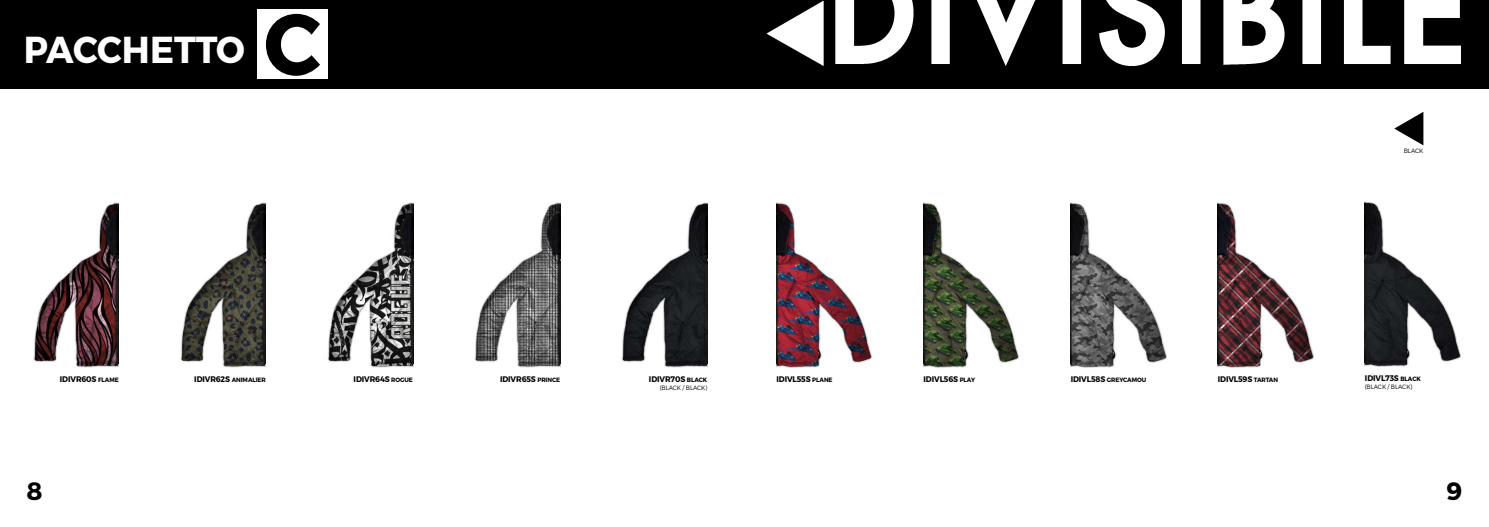
<style>
.page{position:relative;width:1489px;height:527px;background:#fff}
.page>*{position:absolute;margin:0;border:0;box-sizing:border-box;transform-origin:0 0}
.t1{font:700 86.62px "Montserrat";color:#000;scale:.95 1}
.t2{font:700 37.5px "Montserrat";letter-spacing:-.005em;color:#fff;scale:.95 1}
.t3{font:700 25px "Montserrat";color:#000}
.t4{font:700 8.12px "Montserrat";letter-spacing:-.01em;color:#000;scale:.95 1}
.t5{font:700 6.25px "Montserrat";letter-spacing:-.01em;color:#000;scale:.95 1}
.t6{font:300 6.25px "Montserrat";letter-spacing:-.01em;color:#000;scale:.95 1}
.s1{font-size:6.25px}
.s2{font-size:8.12px}
</style>
<div class="page">
<img style="left:33px;top:202px;width:86px;height:166px">
<img style="left:180px;top:202px;width:86px;height:166px">
<img style="left:327px;top:202px;width:86px;height:166px">
<img style="left:474px;top:202px;width:86px;height:166px">
<img style="left:621px;top:202px;width:86px;height:166px">
<img style="left:1364px;top:201px;width:96px;height:166px">
<img style="left:776px;top:202px;width:96px;height:166px">
<img style="left:923px;top:202px;width:96px;height:166px">
<img style="left:1070px;top:202px;width:96px;height:166px">
<img style="left:1217px;top:202px;width:96px;height:166px">
<div style="left:744px;top:0;width:744px;height:89px;background:#000"></div>
<div style="left:0;top:0;width:744px;height:89px;background:#000"></div>
<img style="left:766px;top:0;width:695px;height:65px">
<svg style="left:1394px;top:112px;width:29px;height:33px"></svg>
<div style="left:257px;top:10px;width:71px;height:69px;background:#fff"></div>
<h2 class="t2" style="left:24px;top:27px;width:234px">PACCHETTO</h2>
<h1 class="t1" style="left:264px;top:-9px;width:61px">C</h1>
<p class="t6" style="left:1403px;top:147px;width:22px">BLACK</p>
<p class="t4" style="left:60px;top:374px;width:63px">IDIVR60S <span class="s1">FLAME</span></p>
<p class="t5" style="left:194px;top:376px;width:77px"><span class="s2">IDIVR62S</span> ANIMALIER</p>
<p class="t4" style="left:353px;top:374px;width:64px">IDIVR64S <span class="s1">ROGUE</span></p>
<p class="t4" style="left:500px;top:374px;width:65px">IDIVR65S <span class="s1">PRINCE</span></p>
<p class="t4" style="left:649px;top:374px;width:63px">IDIVR70S <span class="s1">BLACK</span></p>
<p class="t4" style="left:776px;top:374px;width:61px">IDIVL55S <span class="s1">PLANE</span></p>
<p class="t4" style="left:923px;top:374px;width:56px">IDIVL56S <span class="s1">PLAY</span></p>
<p class="t5" style="left:1070px;top:376px;width:81px"><span class="s2">IDIVL58S</span> GREYCAMOU</p>
<p class="t6" style="left:659px;top:383px;width:51px">(BLACK / BLACK)</p>
<p class="t4" style="left:1217px;top:374px;width:65px">IDIVL59S <span class="s1">TARTAN</span></p>
<p class="t4" style="left:1364px;top:373px;width:60px">IDIVL73S <span class="s1">BLACK</span></p>
<p class="t6" style="left:1364px;top:382px;width:51px">(BLACK / BLACK)</p>
<h3 class="t3" style="left:27px;top:475px;width:18px">8</h3>
<h3 class="t3" style="left:1446px;top:475px;width:17px">9</h3>
</div>
